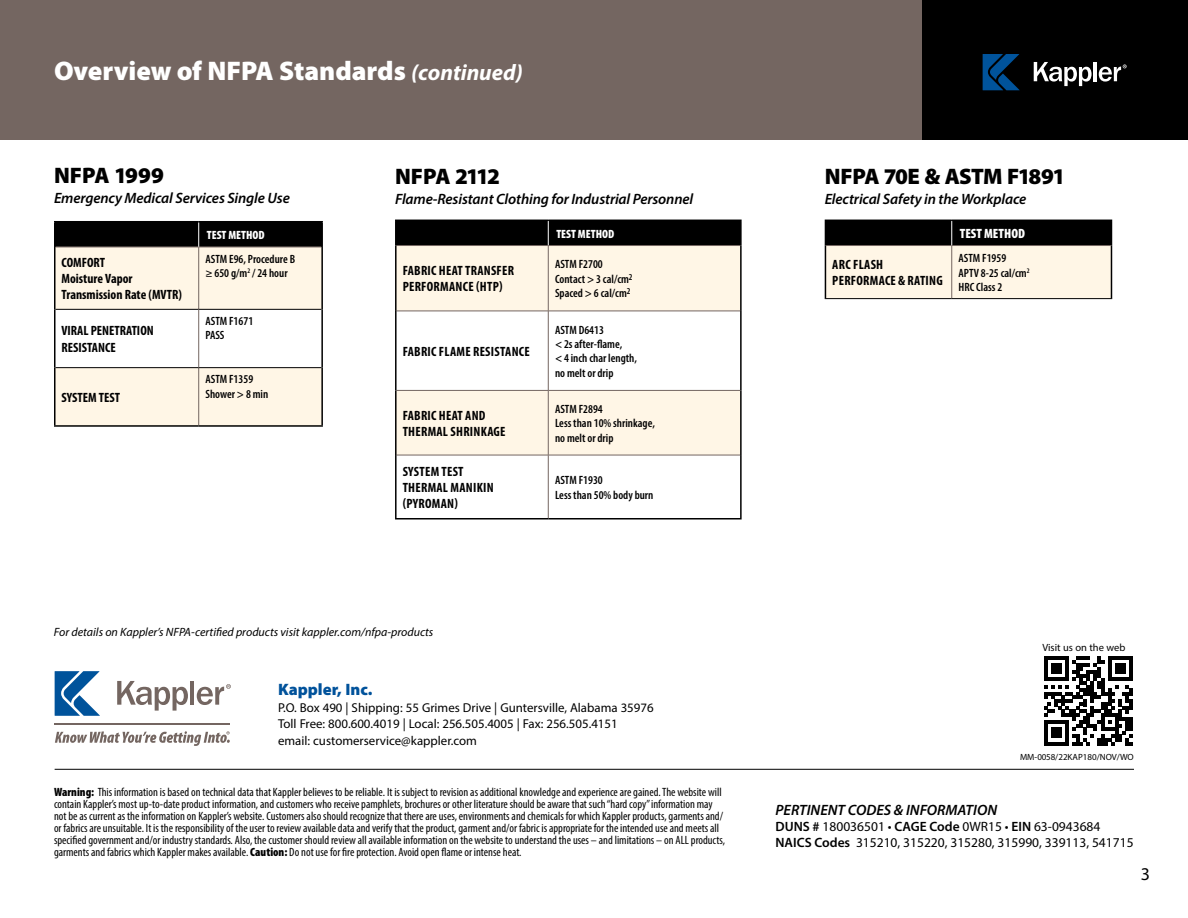
<style>
.page{position:relative;width:1188px;height:918px;background:#fff}
.page>*{position:absolute;margin:0;border:0;box-sizing:border-box;transform-origin:0 0}
.t1{font:900 27px "Myriad Pro";color:#fff}
.t2{font:900 22.5px "Myriad Pro";letter-spacing:-.04em;color:#000}
.t3{font:900 22.5px "Myriad Pro";letter-spacing:-.065em;color:#000}
.t4{font:900 22.5px "Myriad Pro";color:#000}
.t5{font:18px "Myriad Pro";color:#000}
.t6{font:900 16.5px "Myriad Pro";color:#00529b}
.t7{font:italic 600 15px "Myriad Pro";letter-spacing:-.01em;color:#000}
.t8{font:700 condensed 13.5px/16.2px "Myriad Pro";letter-spacing:.02em;color:#000}
.t9{font:13.5px/16.2px "Myriad Pro";color:#000}
.t10{font:700 condensed 13.5px/16.2px "Myriad Pro";color:#000}
.t11{font:900 condensed 13.5px "Myriad Pro";color:#fff}
.t12{font:12.9px/16.5px "Myriad Pro";color:#000}
.t13{font:condensed 12px/12px "Myriad Pro";color:#000}
.t14{font:600 condensed 12px/14.4px "Myriad Pro";color:#000}
.t15{font:italic 12px "Myriad Pro";color:#000}
.t16{font:900 condensed 12px "Myriad Pro";color:#fff}
.t17{font:10.5px "Myriad Pro";color:#000}
.t18{font:9px "Myriad Pro";color:#000}
.s1{font-weight:700;font-style:italic;font-size:22.5px}
.s2{font-weight:900}
.s3{font-weight:600}
</style>
<div class="page">
<div style="left:397px;top:246px;width:343px;height:65px;background:#fff6e6"></div>
<svg style="left:397px;top:312px;width:343px;height:206px"></svg>
<hr style="left:397px;top:311px;width:151px;height:1px;background:#746661">
<hr style="left:397px;top:390px;width:151px;height:1px;background:#746661">
<hr style="left:397px;top:455px;width:151px;height:1px;background:#746661">
<hr style="left:395px;top:220px;width:153px;height:1px;background:#000">
<hr style="left:395px;top:221px;width:2px;height:25px;background:#000">
<hr style="left:395px;top:246px;width:2px;height:65px;background:#000">
<hr style="left:395px;top:311px;width:2px;height:79px;background:#000">
<hr style="left:395px;top:390px;width:2px;height:65px;background:#000">
<hr style="left:395px;top:455px;width:2px;height:63px;background:#000">
<hr style="left:548px;top:220px;width:194px;height:1px;background:#000">
<div style="left:396px;top:220px;width:344px;height:26px;background:#000"></div>
<hr style="left:548px;top:245px;width:192px;height:1px;background:#746661">
<hr style="left:548px;top:246px;width:1px;height:65px;background:#746661">
<hr style="left:548px;top:311px;width:192px;height:1px;background:#746661">
<hr style="left:548px;top:311px;width:1px;height:79px;background:#746661">
<hr style="left:548px;top:390px;width:192px;height:1px;background:#746661">
<hr style="left:548px;top:391px;width:1px;height:64px;background:#746661">
<hr style="left:548px;top:455px;width:192px;height:1px;background:#746661">
<hr style="left:548px;top:455px;width:1px;height:63px;background:#746661">
<hr style="left:740px;top:221px;width:2px;height:25px;background:#000">
<hr style="left:740px;top:246px;width:2px;height:65px;background:#000">
<hr style="left:740px;top:311px;width:2px;height:79px;background:#000">
<hr style="left:740px;top:390px;width:2px;height:65px;background:#000">
<hr style="left:740px;top:455px;width:2px;height:63px;background:#000">
<hr style="left:395px;top:518px;width:153px;height:2px;background:#000">
<hr style="left:548px;top:518px;width:194px;height:2px;background:#000">
<svg style="left:825px;top:220px;width:287px;height:79px"></svg>
<hr style="left:952px;top:245px;width:159px;height:1px;background:#746661">
<svg style="left:55px;top:671px;width:45px;height:45px"></svg>
<svg style="left:117px;top:681px;width:71px;height:30px"></svg>
<hr style="left:190px;top:681px;width:4px;height:24px;background:#746661">
<svg style="left:197px;top:684px;width:34px;height:21px"></svg>
<hr style="left:55px;top:723px;width:175px;height:2px;background:#746661">
<svg style="left:55px;top:731px;width:175px;height:15px"></svg>
<hr style="left:55px;top:769px;width:1079px;height:1px;background:#000">
<svg style="left:1044px;top:656px;width:89px;height:89px"></svg>
<div style="left:56px;top:248px;width:265px;height:177px;background:#fff6e6"></div>
<svg style="left:56px;top:310px;width:265px;height:57px"></svg>
<hr style="left:56px;top:247px;width:143px;height:1px;background:#746661">
<hr style="left:199px;top:247px;width:122px;height:1px;background:#746661">
<hr style="left:54px;top:221px;width:145px;height:1px;background:#000">
<hr style="left:54px;top:222px;width:2px;height:25px;background:#000">
<hr style="left:199px;top:221px;width:124px;height:1px;background:#000">
<hr style="left:321px;top:222px;width:2px;height:25px;background:#000">
<hr style="left:54px;top:247px;width:2px;height:62px;background:#000">
<hr style="left:321px;top:247px;width:2px;height:62px;background:#000">
<div style="left:55px;top:222px;width:267px;height:25px;background:#000"></div>
<hr style="left:198px;top:247px;width:1px;height:62px;background:#746661">
<hr style="left:198px;top:368px;width:1px;height:57px;background:#746661">
<hr style="left:54px;top:368px;width:2px;height:57px;background:#000">
<hr style="left:321px;top:368px;width:2px;height:57px;background:#000">
<hr style="left:56px;top:309px;width:143px;height:1px;background:#000">
<hr style="left:199px;top:309px;width:122px;height:1px;background:#000">
<hr style="left:56px;top:367px;width:143px;height:1px;background:#000">
<hr style="left:199px;top:367px;width:122px;height:1px;background:#000">
<hr style="left:198px;top:310px;width:1px;height:57px;background:#746661">
<hr style="left:54px;top:309px;width:2px;height:59px;background:#000">
<hr style="left:321px;top:309px;width:2px;height:59px;background:#000">
<hr style="left:54px;top:425px;width:145px;height:2px;background:#000">
<hr style="left:199px;top:425px;width:124px;height:2px;background:#000">
<div style="left:0;top:0;width:1188px;height:139px;background:#746661"></div>
<div style="left:922px;top:0;width:266px;height:139px;background:#000"></div>
<svg style="left:983px;top:54px;width:37px;height:36px"></svg>
<svg style="left:1034px;top:62px;width:58px;height:24px"></svg>
<hr style="left:1094px;top:62px;width:3px;height:19px;background:#fff">
<svg style="left:1099px;top:64px;width:28px;height:18px"></svg>
<h1 class="t1" style="left:54px;top:53px;width:470px">Overview of NFPA Standards <span class="s1">(continued)</span></h1>
<h2 class="t4" style="left:54px;top:161px;width:111px">NFPA 1999</h2>
<p class="t7" style="left:54px;top:188px;width:237px">Emergency Medical Services Single Use</p>
<p class="t16" style="left:207px;top:227px;width:59px">TEST METHOD</p>
<p class="t10" style="left:62px;top:254px;width:122px">COMFORT<br>Moisture Vapor<br>Transmission Rate (MVTR)</p>
<p class="t14" style="left:205px;top:251px;width:91px">ASTM E96, Procedure B ≥ 650 g/m<sup>2</sup> / 24 hour</p>
<p class="t10" style="left:62px;top:323px;width:94px">VIRAL PENETRATION<br>RESISTANCE</p>
<p class="t14" style="left:205px;top:314px;width:49px">ASTM F1671<br>PASS</p>
<p class="t10" style="left:62px;top:389px;width:60px">SYSTEM TEST</p>
<p class="t14" style="left:205px;top:372px;width:64px">ASTM F1359<br>Shower &gt; 8 min</p>
<h2 class="t3" style="left:395px;top:162px;width:107px">NFPA 2112</h2>
<p class="t7" style="left:395px;top:189px;width:300px">Flame-Resistant Clothing for Industrial Personnel</p>
<p class="t16" style="left:556px;top:226px;width:59px">TEST METHOD</p>
<p class="t8" style="left:403px;top:262px;width:113px">FABRIC HEAT TRANSFER<br>PERFORMANCE (HTP)</p>
<p class="t14" style="left:555px;top:257px;width:79px">ASTM F2700<br>Contact &gt; 3 cal/cm<sup>2<br></sup>Spaced &gt; 6 cal/cm<sup>2</sup></p>
<p class="t8" style="left:403px;top:343px;width:129px">FABRIC FLAME RESISTANCE</p>
<p class="t14" style="left:555px;top:322px;width:84px">ASTM D6413<br>&lt; 2s after-flame,<br>&lt; 4 inch char length, no melt or drip</p>
<p class="t8" style="left:403px;top:407px;width:104px">FABRIC HEAT AND<br>THERMAL SHRINKAGE</p>
<p class="t14" style="left:555px;top:401px;width:101px">ASTM F2894<br>Less than 10% shrinkage, no melt or drip</p>
<p class="t8" style="left:403px;top:463px;width:93px">SYSTEM TEST<br>THERMAL MANIKIN (PYROMAN)</p>
<p class="t14" style="left:555px;top:473px;width:100px">ASTM F1930<br>Less than 50% body burn</p>
<p class="t15" style="left:54px;top:624px;width:381px">For details on Kappler’s NFPA-certified products visit kappler.com/nfpa-products</p>
<h3 class="t6" style="left:278px;top:679px;width:96px">Kappler, Inc.</h3>
<p class="t12" style="left:278px;top:699px;width:377px">P.O. Box 490 | Shipping: 55 Grimes Drive | Guntersville, Alabama 35976<br>Toll Free: 800.600.4019 | Local: 256.505.4005 | Fax: 256.505.4151<br>email: customerservice@kappler.com</p>
<p class="t13" style="left:54px;top:786px;width:673px"><span class="s2">Warning:</span> This information is based on technical data that Kappler believes to be reliable. It is subject to revision as additional knowledge and experience are gained. The website will contain Kappler’s most up-to-date product information, and customers who receive pamphlets, brochures or other literature should be aware that such “hard copy” information may not be as current as the information on Kappler’s website. Customers also should recognize that there are uses, environments and chemicals for which Kappler products, garments and/ or fabrics are unsuitable. It is the responsibility of the user to review available data and verify that the product, garment and/or fabric is appropriate for the intended use and meets all specified government and/or industry standards. Also, the customer should review all available information on the website to understand the uses – and limitations – on ALL products, garments and fabrics which Kappler makes available. <span class="s2">Caution:</span> Do not use for fire protection. Avoid open flame or intense heat.</p>
<h2 class="t2" style="left:825px;top:162px;width:242px">NFPA 70E &amp; ASTM F1891</h2>
<p class="t7" style="left:825px;top:189px;width:203px">Electrical Safety in the Workplace</p>
<p class="t11" style="left:960px;top:225px;width:67px">TEST METHOD</p>
<p class="t8" style="left:832px;top:256px;width:112px">ARC FLASH<br>PERFORMACE &amp; RATING</p>
<p class="t14" style="left:958px;top:251px;width:73px">ASTM F1959<br>APTV 8-25 cal/cm<sup>2<br></sup>HRC Class 2</p>
<p class="t17" style="left:1042px;top:641px;width:84px">Visit us on the web</p>
<p class="t18" style="left:1020px;top:751px;width:115px">MM-0058/22KAP180/NOV/WO</p>
<p class="t7" style="left:775px;top:800px;width:223px">PERTINENT CODES &amp; INFORMATION</p>
<p class="t9" style="left:776px;top:818px;width:360px"><span class="s3">DUNS #</span> 180036501 • <span class="s3">CAGE Code</span> 0WR15 • <span class="s3">EIN</span> 63-0943684<br><span class="s3">NAICS Codes</span> 315210, 315220, 315280, 315990, 339113, 541715</p>
<h3 class="t5" style="left:1141px;top:863px;width:11px">3</h3>
</div>
